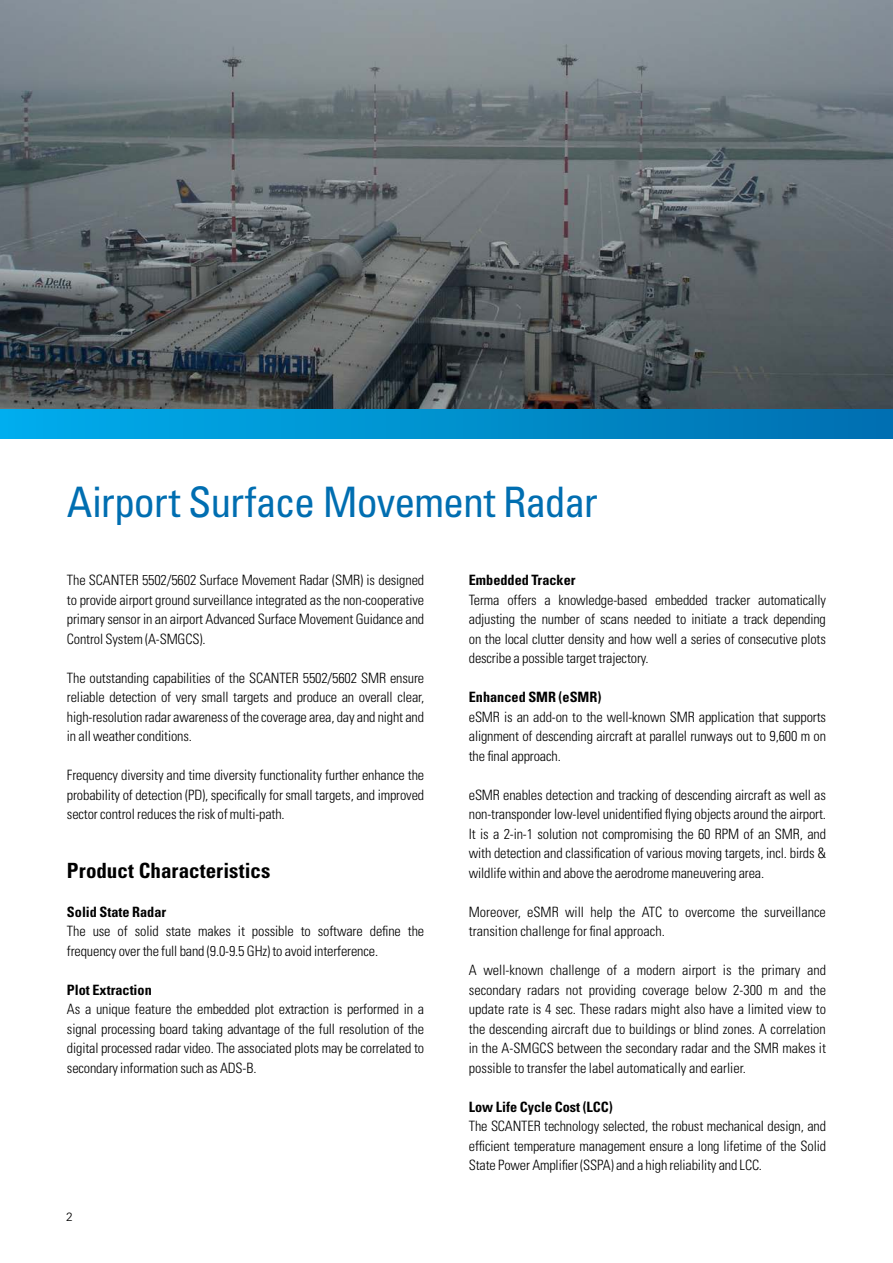
<style>
.page{position:relative;width:893px;height:1263px;background:#fff}
.page>*{position:absolute;margin:0;border:0;box-sizing:border-box;transform-origin:0 0}
.t1{font:condensed 42px "Univers LT Std";letter-spacing:-.03em;color:#006eb1}
.t2{font:700 condensed 21px "Univers LT Std";letter-spacing:.005em;color:#000}
.t3{font:300 condensed 14.25px/19.5px "Univers LT Std";letter-spacing:-.01em;color:#000;text-align:justify}
.t4{font:700 condensed 14.25px "Univers LT Std";color:#000}
.t5{font:300 12px "Univers LT Std";color:#000}
</style>
<div class="page">
<img style="left:0;top:0;width:893px;height:410px">
<div style="left:0;top:410px;width:893px;height:28px;background:linear-gradient(to right,#00aeed,#0070af)"></div>
<h1 class="t1" style="left:67px;top:475px;width:532px">Airport Surface Movement Radar</h1>
<p class="t3" style="left:67px;top:570px;width:359px">The SCANTER 5502/5602 Surface Movement Radar (SMR) is designed to provide airport ground surveillance integrated as the non-cooperative primary sensor in an airport Advanced Surface Movement Guidance and Control System (A-SMGCS).</p>
<p class="t3" style="left:67px;top:668px;width:359px">The outstanding capabilities of the SCANTER 5502/5602 SMR ensure reliable detection of very small targets and produce an overall clear, high-resolution radar awareness of the coverage area, day and night and in all weather conditions.</p>
<p class="t3" style="left:67px;top:765px;width:359px">Frequency diversity and time diversity functionality further enhance the probability of detection (PD), specifically for small targets, and improved sector control reduces the risk of multi-path.</p>
<h2 class="t2" style="left:67px;top:857px;width:205px">Product Characteristics</h2>
<p class="t4" style="left:67px;top:903px;width:101px">Solid State Radar</p>
<p class="t3" style="left:67px;top:921px;width:359px">The use of solid state makes it possible to software define the frequency over the full band (9.0-9.5 GHz) to avoid interference.</p>
<p class="t4" style="left:67px;top:981px;width:86px">Plot Extraction</p>
<p class="t3" style="left:67px;top:999px;width:359px">As a unique feature the embedded plot extraction is performed in a signal processing board taking advantage of the full resolution of the digital processed radar video. The associated plots may be correlated to secondary information such as ADS-B.</p>
<p class="t5" style="left:66px;top:1209px;width:8px">2</p>
<p class="t4" style="left:469px;top:571px;width:108px">Embedded Tracker</p>
<p class="t3" style="left:469px;top:590px;width:359px">Terma offers a knowledge-based embedded tracker automatically adjusting the number of scans needed to initiate a track depending on the local clutter density and how well a series of consecutive plots describe a possible target trajectory.</p>
<p class="t4" style="left:469px;top:688px;width:134px">Enhanced SMR (eSMR)</p>
<p class="t3" style="left:469px;top:707px;width:359px">eSMR is an add-on to the well-known SMR application that supports alignment of descending aircraft at parallel runways out to 9,600 m on the final approach.</p>
<p class="t3" style="left:469px;top:785px;width:359px">eSMR enables detection and tracking of descending aircraft as well as non-transponder low-level unidentified flying objects around the airport.<br>It is a 2-in-1 solution not compromising the 60 RPM of an SMR, and with detection and classification of various moving targets, incl. birds &amp; wildlife within and above the aerodrome maneuvering area.</p>
<p class="t3" style="left:469px;top:902px;width:359px">Moreover, eSMR will help the ATC to overcome the surveillance transition challenge for final approach.</p>
<p class="t3" style="left:469px;top:960px;width:359px">A well-known challenge of a modern airport is the primary and secondary radars not providing coverage below 2-300 m and the update rate is 4 sec. These radars might also have a limited view to the descending aircraft due to buildings or blind zones. A correlation in the A-SMGCS between the secondary radar and the SMR makes it possible to transfer the label automatically and earlier.</p>
<p class="t4" style="left:469px;top:1098px;width:145px">Low Life Cycle Cost (LCC)</p>
<p class="t3" style="left:469px;top:1116px;width:359px">The SCANTER technology selected, the robust mechanical design, and efficient temperature management ensure a long lifetime of the Solid State Power Amplifier (SSPA) and a high reliability and LCC.</p>
</div>
